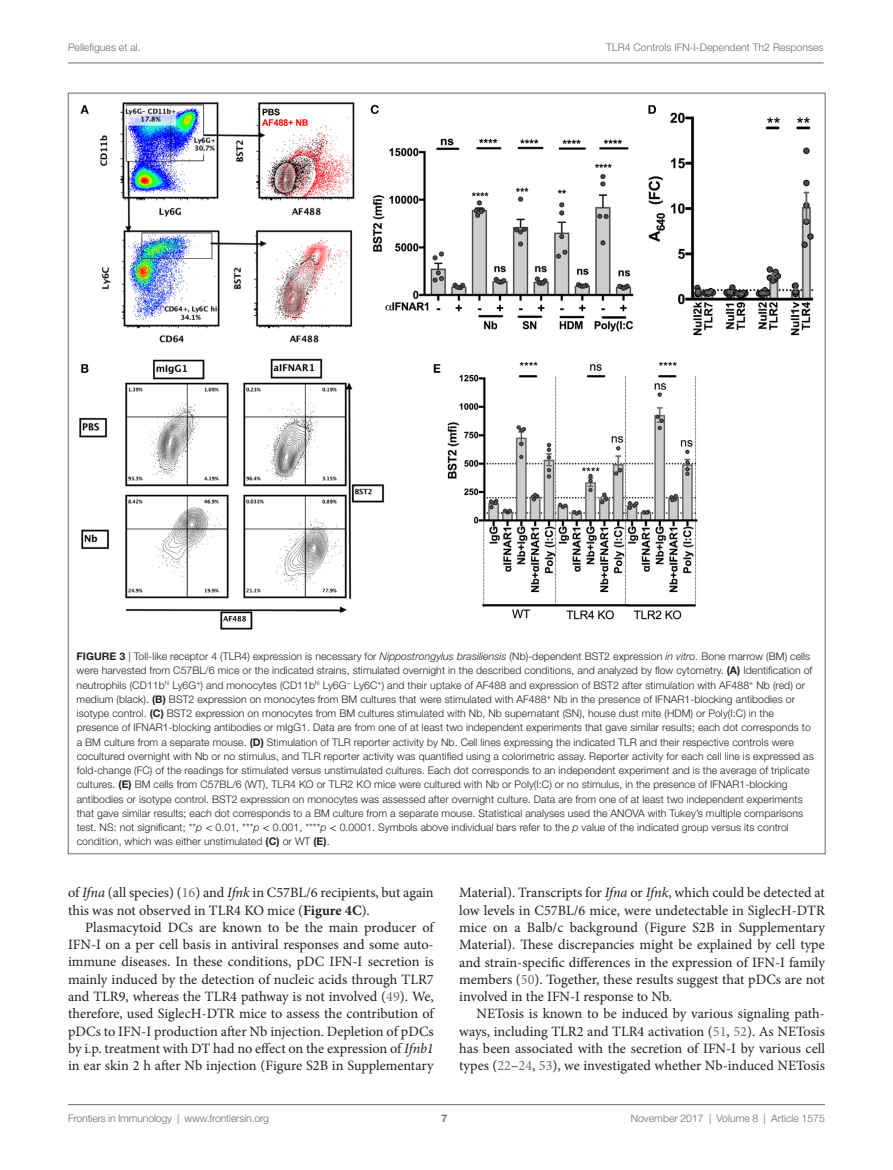
<style>
.page{position:relative;width:893px;height:1170px;background:#fff}
.page>*{position:absolute;margin:0;border:0;box-sizing:border-box;transform-origin:0 0}
.t1{font:14.25px/17.2px "Minion Pro";color:#231f20;text-align:justify}
.t2{font:300 10.5px/14.2px "Helvetica Neue LT Std";letter-spacing:.005em;color:#231f20}
.t3{font:300 10.5px "Helvetica Neue LT Std";color:#6c6d70}
.t4{font:700 10.5px "Helvetica Neue LT Std";color:#6c6d70}
.s1{font-weight:700}
.s2{font-style:italic}
.s3{font-family:"STIX General";font-weight:400}
.s4{color:#6c6d70}
</style>
<div class="page">
<img style="left:79px;top:102px;width:735px;height:528px">
<hr style="left:68px;top:1104px;width:757px;height:1px;background:#6c6d70">
<hr style="left:68px;top:63px;width:755px;height:1px;background:#6c6d70">
<p class="t3" style="left:68px;top:41px;width:74px">Pellefigues et al.</p>
<p class="t3" style="left:606px;top:41px;width:219px">TLR4 Controls IFN-I-Dependent Th2 Responses</p>
<p class="t2" style="left:77px;top:649px;width:739px"><span class="s1">FIG URE 3</span> | Toll-like receptor 4 (TLR4) expression is necessary for <span class="s2">Nippostrongylus brasiliensis</span> (Nb)-dependent BST2 expression <span class="s2">in vitro.</span> Bone marrow (BM) cells were harvested from C57BL/6 mice or the indicated strains, stimulated overnight in the described conditions, and analyzed by flow cytometry. <span class="s1">(A)</span> Identification of neutrophils (CD11b<sup>hi</sup> Ly6G<sup>+</sup>) and monocytes (CD11b<sup>hi</sup> Ly6G<sup>−</sup> Ly6C<sup>+</sup>) and their uptake of AF488 and expression of BST2 after stimulation with AF488<sup>+</sup> Nb (red) or medium (black). <span class="s1">(B)</span> BST2 expression on monocytes from BM cultures that were stimulated with AF488<sup>+</sup> Nb in the presence of IFNAR1-blocking antibodies or isotype control. <span class="s1">(C)</span> BST2 expression on monocytes from BM cultures stimulated with Nb, Nb supernatant (SN), house dust mite (HDM) or Poly(I:C) in the presence of IFNAR1-blocking antibodies or mIgG1. Data are from one of at least two independent experiments that gave similar results; each dot corresponds to a BM culture from a separate mouse. <span class="s1">(D)</span> Stimulation of TLR reporter activity by Nb. Cell lines expressing the indicated TLR and their respective controls were cocultured overnight with Nb or no stimulus, and TLR reporter activity was quantified using a colorimetric assay. Reporter activity for each cell line is expressed as fold-change (FC) of the readings for stimulated versus unstimulated cultures. Each dot corresponds to an independent experiment and is the average of triplicate cultures. <span class="s1">(E)</span> BM cells from C57BL/6 (WT), TLR4 KO or TLR2 KO mice were cultured with Nb or Poly(I:C) or no stimulus, in the presence of IFNAR1-blocking antibodies or isotype control. BST2 expression on monocytes was assessed after overnight culture. Data are from one of at least two independent experiments that gave similar results; each dot corresponds to a BM culture from a separate mouse. Statistical analyses used the ANOVA with Tukey’s multiple comparisons test. NS: not significant; **<span class="s2">p</span> <span class="s3">&lt;</span> 0.01, ***<span class="s2">p</span> <span class="s3">&lt;</span> 0.001, ****<span class="s2">p</span> <span class="s3">&lt;</span> 0.0001. Symbols above individual bars refer to the <span class="s2">p</span> value of the indicated group versus its control condition, which was either unstimulated <span class="s1">(C)</span> or WT <span class="s1">(E)</span>.</p>
<h1 class="t1" style="left:68px;top:884px;width:367px">of <span class="s2">Ifna</span> (all species) (<span class="s4">16</span>) and <span class="s2">Ifnk</span> in C57BL/6 recipients, but again this was not observed in TLR4 KO mice (<span class="s1">Figure 4C</span>).</h1>
<p class="t1" style="left:68px;top:918px;width:367px;text-indent:17px">Plasmacytoid DCs are known to be the main producer of IFN-I on a per cell basis in antiviral responses and some auto&shy;immune diseases. In these conditions, pDC IFN-I secretion is mainly induced by the detection of nucleic acids through TLR7 and TLR9, whereas the TLR4 pathway is not involved (<span class="s4">49</span>). We, therefore, used SiglecH-DTR mice to assess the contribution of pDCs to IFN-I production after Nb injection. Depletion of pDCs by i.p. treatment with DT had no effect on the expression of <span class="s2">Ifnb1 </span>in ear skin 2 h after Nb injection (Figure S2B in Supplementary</p>
<p class="t1" style="left:459px;top:884px;width:367px">Material). Transcripts for <span class="s2">Ifna</span> or <span class="s2">Ifnk</span>, which could be detected at low levels in C57BL/6 mice, were undetectable in SiglecH-DTR mice on a Balb/c background (Figure S2B in Supplementary Material). These discrepancies might be explained by cell type and strain-specific differences in the expression of IFN-I family members (<span class="s4">50</span>). Together, these results suggest that pDCs are not involved in the IFN-I response to Nb.</p>
<p class="t1" style="left:459px;top:1005px;width:367px;text-indent:17px">NETosis is known to be induced by various signaling path&shy;ways, including TLR2 and TLR4 activation (<span class="s4">51</span>, <span class="s4">52</span>). As NETosis has been associated with the secretion of IFN-I by various cell types (<span class="s4">22</span>–<span class="s4">24</span>, <span class="s4">53</span>), we investigated whether Nb-induced NETosis</p>
<p class="t3" style="left:68px;top:1111px;width:203px">Frontiers in Immunology | www.frontiersin.org</p>
<p class="t3" style="left:631px;top:1111px;width:196px">November 2017 | Volume 8 | Article 1575</p>
<p class="t4" style="left:441px;top:1111px;width:7px">7</p>
</div>
